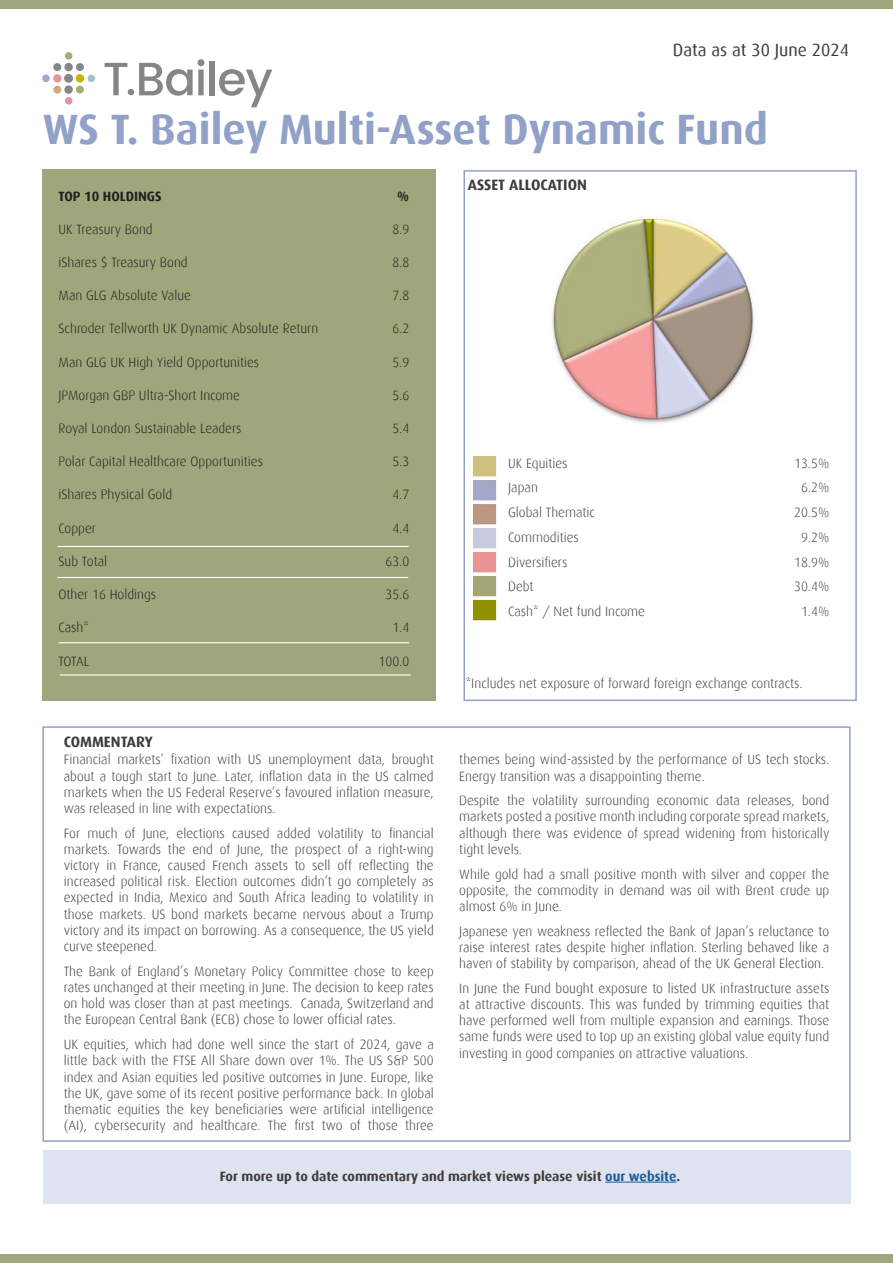
<style>
.page{position:relative;width:893px;height:1263px;background:#fff}
.page>*{position:absolute;margin:0;border:0;box-sizing:border-box;transform-origin:0 0}
.t1{font:700 42.45px "Dax";color:#92a1c8}
.t2{font:17.55px "Dax";color:#3e3c39}
.t3{font:700 15px "Dax";color:#3e3c39}
.t4{font:300 13.5px/16.2px "Dax";color:#3e3c39;text-align:justify}
.t5{font:300 13.5px "Dax";color:#231f20}
.t6{font:700 13.5px "Dax";color:#3e3c39}
.t7{font:700 13.5px "Dax";color:#231f20}
.s1{color:#175d9e}
</style>
<div class="page">
<div style="left:42px;top:169px;width:393px;height:532px;background:#9fa67c"></div>
<hr style="left:57px;top:577px;width:351px;height:1px;background:#fff">
<hr style="left:58px;top:642px;width:351px;height:1px;background:#fff">
<hr style="left:60px;top:674px;width:351px;height:1px;background:#fff">
<div style="left:0;top:1254px;width:893px;height:9px;background:#9fa67c"></div>
<div style="left:43px;top:1150px;width:807px;height:53px;background:#dfe3ef"></div>
<hr style="left:605px;top:1182px;width:71px;height:1px;background:#175d9e">
<div style="left:42px;top:726px;width:809px;height:416px;border:2px solid #92a1c8"></div>
<div style="left:0;top:0;width:893px;height:9px;background:#9fa67c"></div>
<svg style="left:42px;top:52px;width:53px;height:53px"></svg>
<svg style="left:105px;top:59px;width:99px;height:37px"></svg>
<div style="left:209px;top:61px;width:6px;height:34px;background:#868686"></div>
<svg style="left:219px;top:69px;width:53px;height:38px"></svg>
<hr style="left:58px;top:546px;width:350px;height:1px;background:#fff">
<div style="left:463px;top:170px;width:394px;height:531px;border:2px solid #92a1c8"></div>
<img style="left:552px;top:215px;width:202px;height:209px">
<img style="left:471px;top:456px;width:26px;height:166px">
<p class="t2" style="left:673px;top:41px;width:178px">Data as at 30 June 2024</p>
<p class="t1" style="left:43px;top:106px;width:727px">WS T. Bailey Multi-Asset Dynamic Fund</p>
<p class="t7" style="left:58px;top:188px;width:105px">TOP 10 HOLDINGS</p>
<p class="t7" style="left:397px;top:188px;width:13px">%</p>
<p class="t5" style="left:58px;top:222px;width:96px">UK Treasury Bond</p>
<p class="t5" style="left:392px;top:222px;width:18px">8.9</p>
<p class="t5" style="left:58px;top:255px;width:131px">iShares $ Treasury Bond</p>
<p class="t5" style="left:392px;top:255px;width:18px">8.8</p>
<p class="t5" style="left:58px;top:288px;width:134px">Man GLG Absolute Value</p>
<p class="t5" style="left:392px;top:288px;width:18px">7.8</p>
<p class="t5" style="left:58px;top:321px;width:261px">Schroder Tellworth UK Dynamic Absolute Return</p>
<p class="t5" style="left:392px;top:321px;width:18px">6.2</p>
<p class="t5" style="left:58px;top:355px;width:202px">Man GLG UK High Yield Opportunities</p>
<p class="t5" style="left:392px;top:355px;width:18px">5.9</p>
<p class="t5" style="left:58px;top:388px;width:183px">JPMorgan GBP Ultra-Short Income</p>
<p class="t5" style="left:392px;top:388px;width:18px">5.6</p>
<p class="t5" style="left:58px;top:421px;width:185px">Royal London Sustainable Leaders</p>
<p class="t5" style="left:392px;top:421px;width:18px">5.4</p>
<p class="t5" style="left:58px;top:454px;width:206px">Polar Capital Healthcare Opportunities</p>
<p class="t5" style="left:392px;top:454px;width:18px">5.3</p>
<p class="t5" style="left:58px;top:487px;width:115px">iShares Physical Gold</p>
<p class="t5" style="left:392px;top:487px;width:18px">4.7</p>
<p class="t5" style="left:58px;top:521px;width:39px">Copper</p>
<p class="t5" style="left:392px;top:521px;width:18px">4.4</p>
<p class="t5" style="left:58px;top:554px;width:50px">Sub Total</p>
<p class="t5" style="left:385px;top:554px;width:25px">63.0</p>
<p class="t5" style="left:58px;top:587px;width:99px">Other 16 Holdings</p>
<p class="t5" style="left:385px;top:587px;width:25px">35.6</p>
<p class="t5" style="left:58px;top:620px;width:32px">Cash*</p>
<p class="t5" style="left:392px;top:620px;width:18px">1.4</p>
<p class="t5" style="left:58px;top:653px;width:32px">TOTAL</p>
<p class="t5" style="left:379px;top:653px;width:32px">100.0</p>
<p class="t3" style="left:64px;top:734px;width:91px">COMMENTARY</p>
<p class="t4" style="left:64px;top:752px;width:371px">Financial markets’ fixation with US unemployment data, brought about a tough start to June. Later, inflation data in the US calmed markets when the US Federal Reserve’s favoured inflation measure, was released in line with expectations.</p>
<p class="t4" style="left:64px;top:825px;width:372px">For much of June, elections caused added volatility to financial markets. Towards the end of June, the prospect of a right-wing victory in France, caused French assets to sell off reflecting the increased political risk. Election outcomes didn’t go completely as expected in India, Mexico and South Africa leading to volatility in those markets. US bond markets became nervous about a Trump victory and its impact on borrowing. As a consequence, the US yield curve steepened.</p>
<p class="t4" style="left:64px;top:963px;width:372px">The Bank of England’s Monetary Policy Committee chose to keep rates unchanged at their meeting in June. The decision to keep rates on hold was closer than at past meetings. Canada, Switzerland and the European Central Bank (ECB) chose to lower official rates.</p>
<p class="t4" style="left:64px;top:1036px;width:372px">UK equities, which had done well since the start of 2024, gave a little back with the FTSE All Share down over 1%. The US S&amp;P 500 index and Asian equities led positive outcomes in June. Europe, like the UK, gave some of its recent positive performance back. In global thematic equities the key beneficiaries were artificial intelligence (AI), cybersecurity and healthcare. The first two of those three</p>
<p class="t3" style="left:468px;top:176px;width:121px">ASSET ALLOCATION</p>
<p class="t4" style="left:508px;top:455px;width:61px">UK Equities</p>
<p class="t4" style="left:794px;top:455px;width:37px">13.5%</p>
<p class="t4" style="left:508px;top:480px;width:31px">Japan</p>
<p class="t4" style="left:801px;top:480px;width:30px">6.2%</p>
<p class="t4" style="left:508px;top:504px;width:88px">Global Thematic</p>
<p class="t4" style="left:794px;top:504px;width:37px">20.5%</p>
<p class="t4" style="left:508px;top:529px;width:72px">Commodities</p>
<p class="t4" style="left:801px;top:529px;width:30px">9.2%</p>
<p class="t4" style="left:508px;top:554px;width:61px">Diversifiers</p>
<p class="t4" style="left:794px;top:554px;width:37px">18.9%</p>
<p class="t4" style="left:508px;top:579px;width:27px">Debt</p>
<p class="t4" style="left:794px;top:579px;width:37px">30.4%</p>
<p class="t4" style="left:508px;top:603px;width:138px">Cash* / Net fund Income</p>
<p class="t4" style="left:801px;top:603px;width:30px">1.4%</p>
<p class="t4" style="left:466px;top:675px;width:338px">*Includes net exposure of forward foreign exchange contracts.</p>
<p class="t4" style="left:459px;top:752px;width:371px">themes being wind-assisted by the performance of US tech stocks.<br>Energy transition was a disappointing theme.</p>
<p class="t4" style="left:459px;top:793px;width:372px">Despite the volatility surrounding economic data releases, bond markets posted a positive month including corporate spread markets, although there was evidence of spread widening from historically tight levels.</p>
<p class="t4" style="left:459px;top:866px;width:372px">While gold had a small positive month with silver and copper the opposite, the commodity in demand was oil with Brent crude up almost 6% in June.</p>
<p class="t4" style="left:459px;top:923px;width:371px">Japanese yen weakness reflected the Bank of Japan’s reluctance to raise interest rates despite higher inflation. Sterling behaved like a haven of stability by comparison, ahead of the UK General Election.</p>
<p class="t4" style="left:459px;top:980px;width:372px">In June the Fund bought exposure to listed UK infrastructure assets at attractive discounts. This was funded by trimming equities that have performed well from multiple expansion and earnings. Those same funds were used to top up an existing global value equity fund investing in good companies on attractive valuations.</p>
<p class="t6" style="left:220px;top:1169px;width:462px">For more up to date commentary and market views please visit <span class="s1">our website</span>.</p>
</div>
